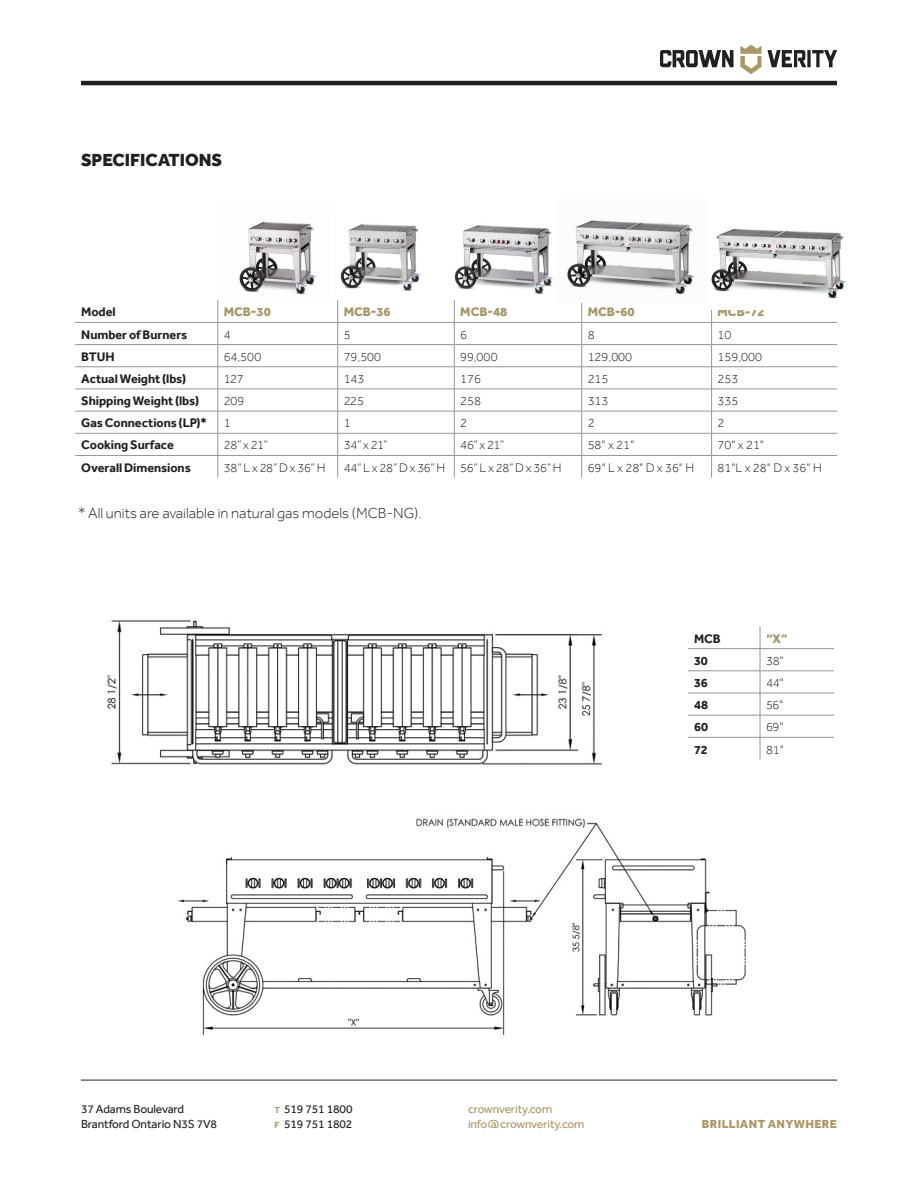
<style>
.page{position:relative;width:918px;height:1188px;background:#fff}
.page>*{position:absolute;margin:0;border:0;box-sizing:border-box;transform-origin:0 0}
.t1{font:800 18px "Effra";color:#231f20}
.t2{font:300 15px "Effra";color:#231f20}
.t3{font:300 12.75px "Effra";color:#231f20}
.t4{font:700 12.75px "Effra";letter-spacing:-.005em;color:#231f20}
.t5{font:800 12.75px "Effra";color:#a8976b}
.t6{font:12px/15.3px "Effra";letter-spacing:-.01em;color:#231f20}
.t7{font:12px/15.3px "Effra";letter-spacing:-.01em;color:#ac9766}
.t8{font:800 12px "Effra";letter-spacing:.03em;color:#ac9766}
.s1{font-weight:700;font-size:9px;color:#a8976b}
</style>
<div class="page">
<img style="left:661px;top:45px;width:175px;height:28px">
<hr style="left:81px;top:81px;width:756px;height:4px;background:#231f20">
<hr style="left:81px;top:1080px;width:756px;height:1px;background:#231f20">
<img style="left:107px;top:620px;width:496px;height:145px">
<img style="left:178px;top:818px;width:568px;height:218px">
<svg style="left:75px;top:300px;width:143px;height:178px"></svg>
<svg style="left:219px;top:300px;width:618px;height:178px"></svg>
<hr style="left:75px;top:322px;width:143px;height:1px;background:#939598">
<hr style="left:218px;top:322px;width:120px;height:1px;background:#939598">
<hr style="left:338px;top:322px;width:116px;height:1px;background:#939598">
<hr style="left:454px;top:322px;width:128px;height:1px;background:#939598">
<hr style="left:582px;top:322px;width:130px;height:1px;background:#939598">
<hr style="left:712px;top:322px;width:125px;height:1px;background:#939598">
<hr style="left:75px;top:344px;width:143px;height:1px;background:#939598">
<hr style="left:218px;top:344px;width:120px;height:1px;background:#939598">
<hr style="left:338px;top:344px;width:116px;height:1px;background:#939598">
<hr style="left:454px;top:344px;width:128px;height:1px;background:#939598">
<hr style="left:582px;top:344px;width:130px;height:1px;background:#939598">
<hr style="left:712px;top:344px;width:125px;height:1px;background:#939598">
<hr style="left:75px;top:367px;width:143px;height:1px;background:#939598">
<hr style="left:218px;top:367px;width:120px;height:1px;background:#939598">
<hr style="left:338px;top:367px;width:116px;height:1px;background:#939598">
<hr style="left:454px;top:367px;width:128px;height:1px;background:#939598">
<hr style="left:582px;top:367px;width:130px;height:1px;background:#939598">
<hr style="left:712px;top:367px;width:125px;height:1px;background:#939598">
<hr style="left:75px;top:389px;width:143px;height:1px;background:#939598">
<hr style="left:218px;top:389px;width:120px;height:1px;background:#939598">
<hr style="left:338px;top:389px;width:116px;height:1px;background:#939598">
<hr style="left:454px;top:389px;width:128px;height:1px;background:#939598">
<hr style="left:582px;top:389px;width:130px;height:1px;background:#939598">
<hr style="left:712px;top:389px;width:125px;height:1px;background:#939598">
<hr style="left:75px;top:411px;width:143px;height:1px;background:#939598">
<hr style="left:218px;top:411px;width:120px;height:1px;background:#939598">
<hr style="left:338px;top:411px;width:116px;height:1px;background:#939598">
<hr style="left:454px;top:411px;width:128px;height:1px;background:#939598">
<hr style="left:582px;top:411px;width:130px;height:1px;background:#939598">
<hr style="left:712px;top:411px;width:125px;height:1px;background:#939598">
<hr style="left:75px;top:433px;width:143px;height:1px;background:#939598">
<hr style="left:218px;top:433px;width:120px;height:1px;background:#939598">
<hr style="left:338px;top:433px;width:116px;height:1px;background:#939598">
<hr style="left:454px;top:433px;width:128px;height:1px;background:#939598">
<hr style="left:582px;top:433px;width:130px;height:1px;background:#939598">
<hr style="left:712px;top:433px;width:125px;height:1px;background:#939598">
<hr style="left:75px;top:455px;width:143px;height:1px;background:#939598">
<hr style="left:218px;top:455px;width:120px;height:1px;background:#939598">
<svg style="left:218px;top:300px;width:1px;height:178px"></svg>
<hr style="left:338px;top:455px;width:116px;height:1px;background:#939598">
<svg style="left:337px;top:300px;width:1px;height:178px"></svg>
<hr style="left:454px;top:455px;width:128px;height:1px;background:#939598">
<svg style="left:454px;top:300px;width:1px;height:178px"></svg>
<hr style="left:582px;top:455px;width:130px;height:1px;background:#939598">
<svg style="left:581px;top:302px;width:1px;height:176px"></svg>
<hr style="left:712px;top:455px;width:125px;height:1px;background:#939598">
<svg style="left:711px;top:309px;width:1px;height:169px"></svg>
<svg style="left:688px;top:626px;width:146px;height:134px"></svg>
<img style="left:454px;top:225px;width:99px;height:69px">
<img style="left:220px;top:221px;width:115px;height:81px">
<img style="left:332px;top:221px;width:89px;height:76px">
<img style="left:702px;top:229px;width:143px;height:80px">
<img style="left:556px;top:220px;width:150px;height:82px">
<p class="t1" style="left:81px;top:149px;width:143px">SPECIFICATIONS</p>
<p class="t4" style="left:81px;top:304px;width:36px">Model</p>
<p class="t5" style="left:224px;top:304px;width:49px">MCB-30</p>
<p class="t5" style="left:344px;top:304px;width:49px">MCB-36</p>
<p class="t5" style="left:460px;top:304px;width:49px">MCB-48</p>
<p class="t5" style="left:588px;top:304px;width:49px">MCB-60</p>
<p class="t5" style="left:718px;top:304px;width:49px">MCB-72</p>
<p class="t4" style="left:81px;top:327px;width:108px">Number of Burners</p>
<p class="t3" style="left:224px;top:327px;width:8px">4</p>
<p class="t3" style="left:344px;top:327px;width:8px">5</p>
<p class="t3" style="left:460px;top:327px;width:8px">6</p>
<p class="t3" style="left:588px;top:327px;width:8px">8</p>
<p class="t3" style="left:718px;top:327px;width:15px">10</p>
<p class="t4" style="left:81px;top:349px;width:35px">BTUH</p>
<p class="t3" style="left:224px;top:349px;width:39px">64,500</p>
<p class="t3" style="left:344px;top:349px;width:39px">79,500</p>
<p class="t3" style="left:460px;top:349px;width:39px">99,000</p>
<p class="t3" style="left:588px;top:349px;width:46px">129,000</p>
<p class="t3" style="left:718px;top:349px;width:46px">159,000</p>
<p class="t4" style="left:81px;top:371px;width:106px">Actual Weight (lbs)</p>
<p class="t3" style="left:224px;top:372px;width:21px">127</p>
<p class="t3" style="left:344px;top:372px;width:22px">143</p>
<p class="t3" style="left:460px;top:372px;width:22px">176</p>
<p class="t3" style="left:588px;top:372px;width:22px">215</p>
<p class="t3" style="left:718px;top:372px;width:22px">253</p>
<p class="t4" style="left:81px;top:393px;width:119px">Shipping Weight (lbs)</p>
<p class="t3" style="left:224px;top:394px;width:22px">209</p>
<p class="t3" style="left:344px;top:394px;width:22px">225</p>
<p class="t3" style="left:460px;top:394px;width:22px">258</p>
<p class="t3" style="left:588px;top:394px;width:22px">313</p>
<p class="t3" style="left:718px;top:394px;width:22px">335</p>
<p class="t4" style="left:81px;top:415px;width:127px">Gas Connections (LP)*</p>
<p class="t3" style="left:224px;top:416px;width:8px">1</p>
<p class="t3" style="left:344px;top:416px;width:8px">1</p>
<p class="t3" style="left:460px;top:416px;width:8px">2</p>
<p class="t3" style="left:588px;top:416px;width:8px">2</p>
<p class="t3" style="left:718px;top:416px;width:8px">2</p>
<p class="t4" style="left:81px;top:437px;width:94px">Cooking Surface</p>
<p class="t3" style="left:224px;top:438px;width:45px">28” x 21”</p>
<p class="t3" style="left:344px;top:438px;width:45px">34” x 21”</p>
<p class="t3" style="left:460px;top:438px;width:45px">46” x 21”</p>
<p class="t3" style="left:588px;top:438px;width:48px">58" x 21"</p>
<p class="t3" style="left:718px;top:438px;width:48px">70" x 21"</p>
<p class="t4" style="left:81px;top:460px;width:111px">Overall Dimensions</p>
<p class="t3" style="left:224px;top:460px;width:103px">38” L x 28” D x 36” H</p>
<p class="t3" style="left:344px;top:460px;width:103px">44” L x 28” D x 36” H</p>
<p class="t3" style="left:460px;top:460px;width:103px">56” L x 28” D x 36” H</p>
<p class="t3" style="left:588px;top:460px;width:108px">69" L x 28" D x 36" H</p>
<p class="t3" style="left:718px;top:460px;width:106px">81"L x 28" D x 36" H</p>
<p class="t2" style="left:78px;top:505px;width:345px">* All units are available in natural gas models (MCB-NG).</p>
<p class="t4" style="left:694px;top:631px;width:28px">MCB</p>
<p class="t5" style="left:766px;top:630px;width:23px">“X”</p>
<p class="t4" style="left:694px;top:653px;width:15px">30</p>
<p class="t3" style="left:766px;top:653px;width:19px">38"</p>
<p class="t4" style="left:694px;top:675px;width:15px">36</p>
<p class="t3" style="left:766px;top:676px;width:19px">44"</p>
<p class="t4" style="left:694px;top:697px;width:15px">48</p>
<p class="t3" style="left:766px;top:698px;width:19px">56"</p>
<p class="t4" style="left:694px;top:719px;width:15px">60</p>
<p class="t3" style="left:766px;top:720px;width:19px">69"</p>
<p class="t4" style="left:694px;top:741px;width:15px">72</p>
<p class="t3" style="left:766px;top:742px;width:20px">81"</p>
<p class="t6" style="left:81px;top:1101px;width:138px">37 Adams Boulevard<br>Brantford Ontario N3S 7V8</p>
<p class="t6" style="left:274px;top:1101px;width:80px"><span class="s1">T</span> 519 751 1800<br><span class="s1">F</span> 519 751 1802</p>
<p class="t7" style="left:468px;top:1101px;width:118px">crownverity.com info@crownverity.com</p>
<p class="t8" style="left:702px;top:1117px;width:137px">BRILLIANT ANYWHERE</p>
</div>
